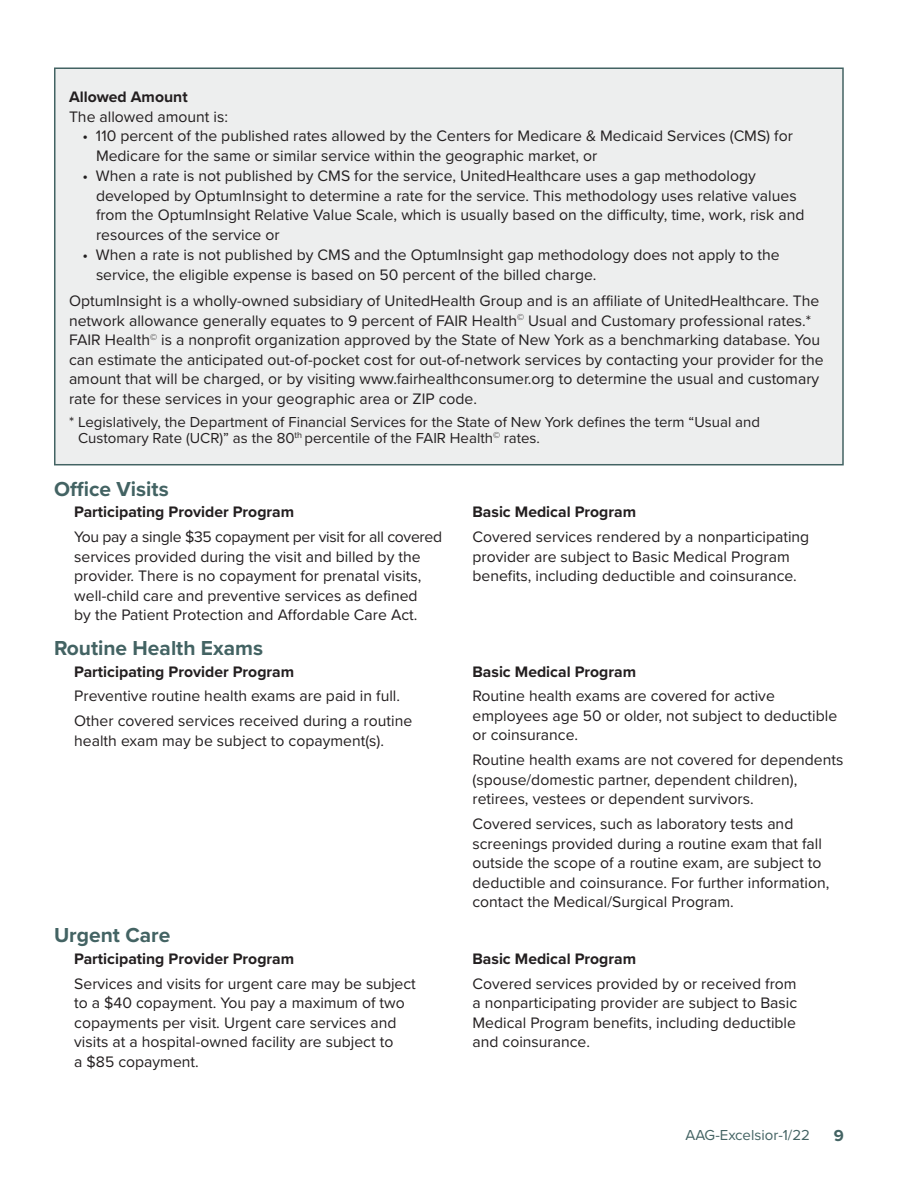
<style>
.page{position:relative;width:918px;height:1188px;background:#fff}
.page>*{position:absolute;margin:0;border:0;box-sizing:border-box;transform-origin:0 0}
._2022_AAG_Secondary{font:700 21px "Proxima Nova";color:#436363}
.t1{font:700 16.5px "Proxima Nova";color:#436363}
._2022_AAG_body_two_c{font:15.75px/19.5px "Proxima Nova";color:#231f20}
._2022_AAG_Callout_bu{font:15.75px/19.5px "Proxima Nova";color:#231f20}
._2022_AAG_Callout_bo{font:15.75px/19.5px "Proxima Nova";color:#231f20}
._2022_AAG_body_two_c-2{font:700 15.75px "Proxima Nova";color:#231f20}
._2022_AAG_Callout_bo-2{font:700 15.75px "Proxima Nova";color:#231f20}
._2022_AAG_Callout_Fo{font:15px/16.5px "Proxima Nova";color:#231f20}
.t2{font:15px "Proxima Nova";color:#436363}
</style>
<div class="page">
<div style="left:55px;top:68px;width:788px;height:397px;background:#edeeee"></div>
<div style="left:54px;top:68px;width:790px;height:397px;border:2px solid #436363"></div>
<p class="_2022_AAG_Callout_bo-2" style="left:69px;top:85px;width:120px">Allowed Amount</p>
<p class="_2022_AAG_Callout_bo" style="left:69px;top:106px;width:161px">The allowed amount is:</p>
<p class="_2022_AAG_Callout_bu" style="left:96px;top:125px;width:698px;text-indent:-14px">• 110 percent of the published rates allowed by the Centers for Medicare &amp; Medicaid Services (CMS) for<br>Medicare for the same or similar service within the geographic market, or</p>
<p class="_2022_AAG_Callout_bu" style="left:96px;top:166px;width:710px;text-indent:-14px">• When a rate is not published by CMS for the service, UnitedHealthcare uses a gap methodology developed by OptumInsight to determine a rate for the service. This methodology uses relative values from the OptumInsight Relative Value Scale, which is usually based on the difficulty, time, work, risk and resources of the service or</p>
<p class="_2022_AAG_Callout_bu" style="left:96px;top:245px;width:685px;text-indent:-14px">• When a rate is not published by CMS and the OptumInsight gap methodology does not apply to the service, the eligible expense is based on 50 percent of the billed charge.</p>
<p class="_2022_AAG_Callout_bo" style="left:69px;top:290px;width:756px">OptumInsight is a wholly-owned subsidiary of UnitedHealth Group and is an affiliate of UnitedHealthcare. The network allowance generally equates to 9 percent of FAIR Health<sup>©</sup> Usual and Customary professional rates.* FAIR Health<sup>©</sup> is a nonprofit organization approved by the State of New York as a benchmarking database. You can estimate the anticipated out-of-pocket cost for out-of-network services by contacting your provider for the amount that will be charged, or by visiting www.fairhealthconsumer.org to determine the usual and customary rate for these services in your geographic area or ZIP code.</p>
<p class="_2022_AAG_Callout_Fo" style="left:78px;top:413px;width:684px;text-indent:-9px">* Legislatively, the Department of Financial Services for the State of New York defines the term “Usual and<br>Customary Rate (UCR)” as the 80<sup>th</sup> percentile of the FAIR Health<sup>©</sup> rates.</p>
<p class="_2022_AAG_Secondary" style="left:54px;top:473px;width:116px">Office Visits</p>
<p class="_2022_AAG_body_two_c-2" style="left:74px;top:500px;width:221px">Participating Provider Program</p>
<p class="_2022_AAG_body_two_c" style="left:74px;top:526px;width:369px">You pay a single $35 copayment per visit for all covered services provided during the visit and billed by the provider. There is no copayment for prenatal visits, well-child care and preventive services as defined<br>by the Patient Protection and Affordable Care Act.</p>
<p class="_2022_AAG_Secondary" style="left:54px;top:632px;width:211px">Routine Health Exams</p>
<p class="_2022_AAG_body_two_c-2" style="left:74px;top:660px;width:221px">Participating Provider Program</p>
<p class="_2022_AAG_body_two_c" style="left:74px;top:686px;width:327px">Preventive routine health exams are paid in full.</p>
<p class="_2022_AAG_body_two_c" style="left:74px;top:711px;width:339px">Other covered services received during a routine health exam may be subject to copayment(s).</p>
<p class="_2022_AAG_Secondary" style="left:54px;top:919px;width:118px">Urgent Care</p>
<p class="_2022_AAG_body_two_c-2" style="left:74px;top:947px;width:221px">Participating Provider Program</p>
<p class="_2022_AAG_body_two_c" style="left:74px;top:973px;width:343px">Services and visits for urgent care may be subject to a $40 copayment. You pay a maximum of two copayments per visit. Urgent care services and visits at a hospital-owned facility are subject to<br>a $85 copayment.</p>
<p class="_2022_AAG_body_two_c-2" style="left:472px;top:500px;width:165px">Basic Medical Program</p>
<p class="_2022_AAG_body_two_c" style="left:472px;top:526px;width:338px">Covered services rendered by a nonparticipating provider are subject to Basic Medical Program benefits, including deductible and coinsurance.</p>
<p class="_2022_AAG_body_two_c-2" style="left:472px;top:660px;width:165px">Basic Medical Program</p>
<p class="_2022_AAG_body_two_c" style="left:472px;top:686px;width:366px">Routine health exams are covered for active employees age 50 or older, not subject to deductible or coinsurance.</p>
<p class="_2022_AAG_body_two_c" style="left:472px;top:750px;width:372px">Routine health exams are not covered for dependents (spouse/domestic partner, dependent children), retirees, vestees or dependent survivors.</p>
<p class="_2022_AAG_body_two_c" style="left:472px;top:814px;width:358px">Covered services, such as laboratory tests and screenings provided during a routine exam that fall outside the scope of a routine exam, are subject to deductible and coinsurance. For further information, contact the Medical/Surgical Program.</p>
<p class="_2022_AAG_body_two_c-2" style="left:472px;top:947px;width:165px">Basic Medical Program</p>
<p class="_2022_AAG_body_two_c" style="left:472px;top:973px;width:326px;text-align:justify">Covered services provided by or received from a nonparticipating provider are subject to Basic Medical Program benefits, including deductible and coinsurance.</p>
<p class="t2" style="left:685px;top:1124px;width:126px">AAG-Excelsior-1/22</p>
<p class="t1" style="left:834px;top:1123px;width:12px">9</p>
</div>
